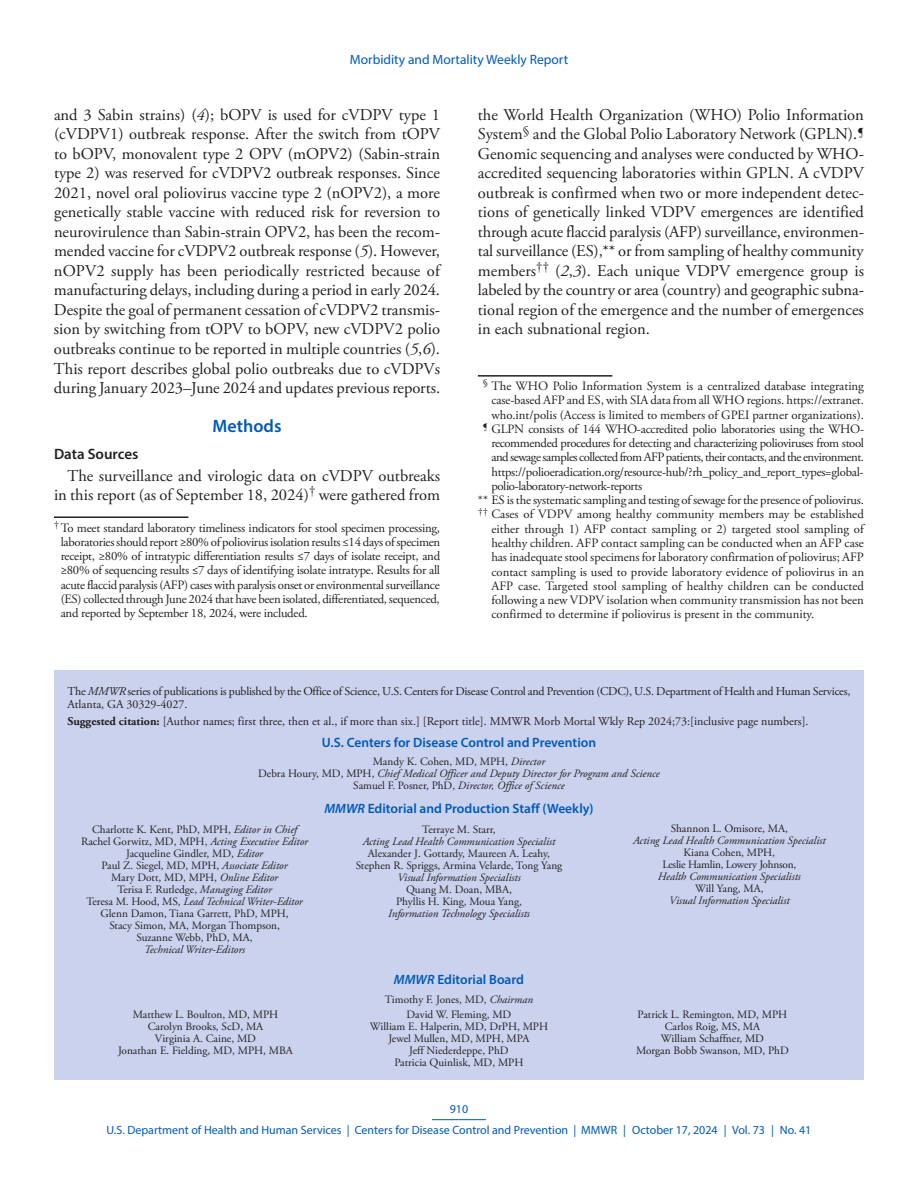
<style>
.page{position:relative;width:918px;height:1188px;background:#fff}
.page>*{position:absolute;margin:0;border:0;box-sizing:border-box;transform-origin:0 0}
.Heading_1{font:600 18px "Myriad Pro";color:#0059b7}
.Paragraph{font:16.5px/19.5px "Adobe Garamond Pro";color:#231f20;text-align:justify}
.Heading_2_after_Heading_1{font:600 15px "Myriad Pro";color:#231f20}
.t1{font:600 13.5px "Myriad Pro";color:#0059b7}
.t2{font:13.5px "Myriad Pro";color:#0059b7}
.footnote_no_rule_text_indent_2{font:12.75px/14.2px "Adobe Garamond Pro";letter-spacing:-.015em;color:#231f20;text-align:justify}
.Footnote{font:12.75px/14.2px "Adobe Garamond Pro";letter-spacing:-.02em;color:#231f20;text-align:justify}
.footnote_w_rule_text_indent_2{font:12.75px/14.2px "Adobe Garamond Pro";color:#231f20;text-align:justify}
.t3{font:12px/13.5px "Adobe Garamond Pro";letter-spacing:-.02em;color:#231f20}
.t4{font:12px "Adobe Garamond Pro";color:#231f20}
.t5{font:12px/21.8px "Myriad Pro";color:#0059b7;text-align:center}
.t6{font:11.25px/12px "Adobe Garamond Pro";color:#231f20;text-align:center}
.t7{font:italic 11.25px/12px "Adobe Garamond Pro";color:#231f20;text-align:center}
.t8{font:11.25px/12px "Adobe Garamond Pro";letter-spacing:-.02em;color:#231f20;text-align:center}
.s1{font-style:italic}
.s2{font-weight:700}
.s3{font-style:normal}
</style>
<div class="page">
<hr style="left:432px;top:1119px;width:54px;height:1px;background:#0059b7">
<div style="left:54px;top:671px;width:810px;height:409px;background:#cad2ee"></div>
<hr style="left:54px;top:516px;width:134px;height:2px;background:#231f20">
<hr style="left:478px;top:375px;width:134px;height:2px;background:#231f20">
<p class="t2" style="left:350px;top:51px;width:220px">Morbidity and Mortality Weekly Report</p>
<p class="Paragraph" style="left:54px;top:106px;width:388px">and 3 Sabin strains) (<span class="s1">4</span>); bOPV is used for cVDPV type 1 (cVDPV1) outbreak response. After the switch from tOPV to bOPV, monovalent type 2 OPV (mOPV2) (Sabin-strain type 2) was reserved for cVDPV2 outbreak responses. Since 2021, novel oral poliovirus vaccine type 2 (nOPV2), a more genetically stable vaccine with reduced risk for reversion to neurovirulence than Sabin-strain OPV2, has been the recom&shy;mended vaccine for cVDPV2 outbreak response (<span class="s1">5</span>). However, nOPV2 supply has been periodically restricted because of manufacturing delays, including during a period in early 2024.<br>Despite the goal of permanent cessation of cVDPV2 transmis&shy;sion by switching from tOPV to bOPV, new cVDPV2 polio outbreaks continue to be reported in multiple countries (<span class="s1">5</span>,<span class="s1">6</span>).<br>This report describes global polio outbreaks due to cVDPVs during January 2023–June 2024 and updates previous reports.</p>
<h1 class="Heading_1" style="left:213px;top:414px;width:70px">Methods</h1>
<h2 class="Heading_2_after_Heading_1" style="left:54px;top:444px;width:86px">Data Sources</h2>
<p class="Paragraph" style="left:54px;top:466px;width:388px;text-align:right">The surveillance and virologic data on cVDPV outbreaks in this report (as of September 18, 2024)<sup>†</sup> were gathered from</p>
<p class="Footnote" style="left:61px;top:521px;width:381px;text-indent:-7px"><sup>†</sup> To meet standard laboratory timeliness indicators for stool specimen processing, laboratories should report ≥80% of poliovirus isolation results ≤14 days of specimen receipt, ≥80% of intratypic differentiation results ≤7 days of isolate receipt, and ≥80% of sequencing results ≤7 days of identifying isolate intratype. Results for all acute flaccid paralysis (AFP) cases with paralysis onset or environmental surveillance (ES) collected through June 2024 that have been isolated, differentiated, sequenced, and reported by September 18, 2024, were included.</p>
<p class="Paragraph" style="left:478px;top:106px;width:388px">the World Health Organization (WHO) Polio Information System<sup>§</sup> and the Global Polio Laboratory Network (GPLN).<sup>¶ </sup>Genomic sequencing and analyses were conducted by WHO&shy;accredited sequencing laboratories within GPLN. A cVDPV outbreak is confirmed when two or more independent detec&shy;tions of genetically linked VDPV emergences are identified through acute flaccid paralysis (AFP) surveillance, environmen&shy;tal surveillance (ES),** or from sampling of healthy community members<sup>††</sup> (<span class="s1">2</span>,<span class="s1">3</span>). Each unique VDPV emergence group is labeled by the country or area (country) and geographic subna&shy;tional region of the emergence and the number of emergences in each subnational region.</p>
<p class="footnote_w_rule_text_indent_2" style="left:491px;top:380px;width:374px;text-indent:-9px"><sup>§</sup> The WHO Polio Information System is a centralized database integrating case-based AFP and ES, with SIA data from all WHO regions. https://extranet. who.int/polis (Access is limited to members of GPEI partner organizations).</p>
<p class="footnote_no_rule_text_indent_2" style="left:491px;top:422px;width:374px;text-indent:-8px"><sup>¶</sup> GLPN consists of 144 WHO-accredited polio laboratories using the WHO&shy;recommended procedures for detecting and characterizing polioviruses from stool and sewage samples collected from AFP patients, their contacts, and the environment. https://polioeradication.org/resource-hub/?rh_policy_and_report_types=global&shy;polio-laboratory-network-reports</p>
<p class="footnote_no_rule_text_indent_2" style="left:478px;top:494px;width:387px">** ES is the systematic sampling and testing of sewage for the presence of poliovirus.</p>
<p class="footnote_no_rule_text_indent_2" style="left:491px;top:508px;width:374px;text-indent:-13px"><sup>††</sup> Cases of VDPV among healthy community members may be established either through 1) AFP contact sampling or 2) targeted stool sampling of healthy children. AFP contact sampling can be conducted when an AFP case has inadequate stool specimens for laboratory confirmation of poliovirus; AFP contact sampling is used to provide laboratory evidence of poliovirus in an AFP case. Targeted stool sampling of healthy children can be conducted following a new VDPV isolation when community transmission has not been confirmed to determine if poliovirus is present in the community.</p>
<p class="t3" style="left:67px;top:685px;width:784px">The <span class="s1">MMWR</span> series of publications is published by the Office of Science, U.S. Centers for Disease Control and Prevention (CDC), U.S. Department of Health and Human Services,<br>Atlanta, GA 30329-4027.</p>
<p class="t4" style="left:67px;top:714px;width:743px"><span class="s2">Suggested citation:</span> [Author names; first three, then et al., if more than six.] [Report title]. MMWR Morb Mortal Wkly Rep 2024;73:[inclusive page numbers].</p>
<p class="t1" style="left:322px;top:733px;width:276px">U.S. Centers for Disease Control and Prevention</p>
<p class="t7" style="left:258px;top:756px;width:403px"><span class="s3">Mandy K. Cohen, MD, MPH,</span> Director<br><span class="s3">Debra Houry, MD, MPH,</span> Chief Medical Officer and Deputy Director for Program and Science<br><span class="s3">Samuel F. Posner, PhD,</span> Director, Office of Science</p>
<p class="t1" style="left:324px;top:800px;width:271px"><span class="s1">MMWR</span> Editorial and Production Staff (Weekly)</p>
<p class="t6" style="left:81px;top:824px;width:228px">Charlotte K. Kent, PhD, MPH, <span class="s1">Editor in Chief </span>Rachel Gorwitz, MD, MPH, <span class="s1">Acting Executive Editor </span>Jacqueline Gindler, MD, <span class="s1">Editor<br></span>Paul Z. Siegel, MD, MPH, <span class="s1">Associate Editor<br></span>Mary Dott, MD, MPH, <span class="s1">Online Editor<br></span>Terisa F. Rutledge, <span class="s1">Managing Editor<br></span>Teresa M. Hood, MS, <span class="s1">Lead Technical Writer-Editor </span>Glenn Damon, Tiana Garrett, PhD, MPH,<br>Stacy Simon, MA, Morgan Thompson,<br>Suzanne Webb, PhD, MA,</p>
<p class="t7" style="left:144px;top:944px;width:103px">Technical Writer-Editors</p>
<p class="t6" style="left:671px;top:823px;width:119px">Shannon L. Omisore, MA,</p>
<p class="t7" style="left:633px;top:835px;width:194px">Acting Lead Health Communication Specialist</p>
<p class="t8" style="left:662px;top:847px;width:135px">Kiana Cohen, MPH,<br>Leslie Hamlin, Lowery Johnson,</p>
<p class="t7" style="left:658px;top:871px;width:145px">Health Communication Specialists</p>
<p class="t6" style="left:695px;top:883px;width:70px">Will Yang, MA,</p>
<p class="t7" style="left:669px;top:895px;width:122px">Visual Information Specialist</p>
<p class="t6" style="left:422px;top:824px;width:75px">Terraye M. Starr,</p>
<p class="t7" style="left:363px;top:836px;width:194px">Acting Lead Health Communication Specialist</p>
<p class="t6" style="left:356px;top:848px;width:208px">Alexander J. Gottardy, Maureen A. Leahy,<br>Stephen R. Spriggs, Armina Velarde, Tong Yang</p>
<p class="t7" style="left:397px;top:872px;width:125px">Visual Information Specialists</p>
<p class="t6" style="left:396px;top:884px;width:127px">Quang M. Doan, MBA,<br>Phyllis H. King, Moua Yang,</p>
<p class="t7" style="left:388px;top:908px;width:143px">Information Technology Specialists</p>
<p class="t1" style="left:394px;top:971px;width:132px"><span class="s1">MMWR</span> Editorial Board</p>
<p class="t6" style="left:385px;top:994px;width:150px">Timothy F. Jones, MD, <span class="s1">Chairman</span></p>
<p class="t6" style="left:118px;top:1008px;width:176px">Matthew L. Boulton, MD, MPH<br>Carolyn Brooks, ScD, MA<br>Virginia A. Caine, MD<br>Jonathan E. Fielding, MD, MPH, MBA</p>
<p class="t6" style="left:370px;top:1008px;width:180px">David W. Fleming, MD<br>William E. Halperin, MD, DrPH, MPH<br>Jewel Mullen, MD, MPH, MPA<br>Jeff Niederdeppe, PhD<br>Patricia Quinlisk, MD, MPH</p>
<p class="t6" style="left:636px;top:1008px;width:154px">Patrick L. Remington, MD, MPH<br>Carlos Roig, MS, MA<br>William Schaffner, MD<br>Morgan Bobb Swanson, MD, PhD</p>
<p class="t5" style="left:107px;top:1097px;width:706px">910<br>U.S. Department of Health and Human Services | Centers for Disease Control and Prevention | MMWR | October 17, 2024 | Vol. 73 | No. 41</p>
</div>
